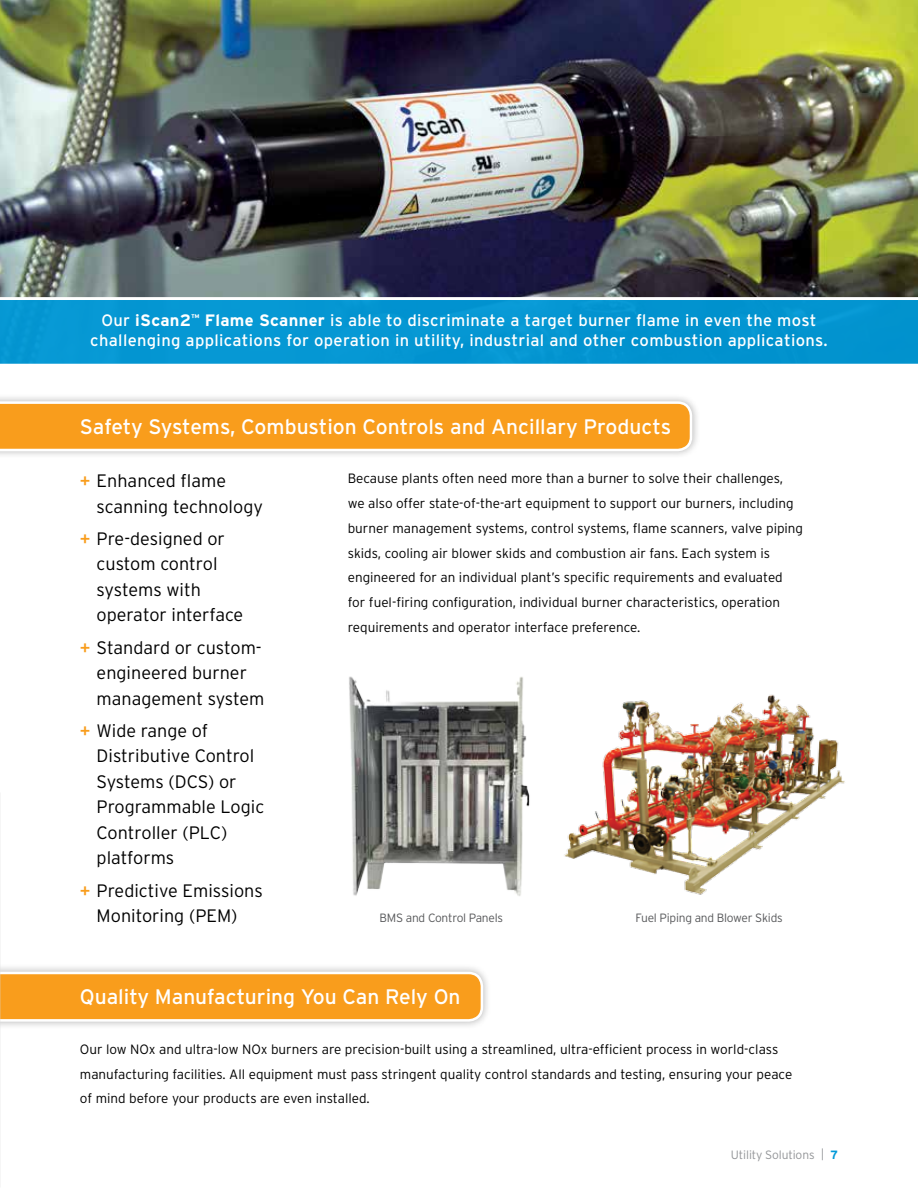
<style>
.page{position:relative;width:918px;height:1188px;background:#fff}
.page>*{position:absolute;margin:0;border:0;box-sizing:border-box;transform-origin:0 0}
.t1{font:21px "Interstate";color:#fff}
.t2{font:300 18px/25.5px "Interstate";color:#000}
.t3{font:16.5px/19.8px "Interstate";letter-spacing:.02em;color:#fff;text-align:center}
.t4{font:300 13.5px/24.8px "Interstate";color:#000}
.t5{font:300 12px "Interstate";letter-spacing:-.02em;color:#58595b}
.t6{font:300 12px "Interstate";letter-spacing:-.01em;color:#939598}
.s1{font-weight:700}
.s2{font-weight:400;color:#f99d1c}
.s3{font-weight:700;color:#0099d8}
</style>
<div class="page">
<div style="left:0;top:963px;width:491px;height:67px;background:#000;opacity:.3"></div>
<svg style="left:1px;top:972px;width:482px;height:50px;background:#f9a734"></svg>
<img style="left:0;top:793px;width:1px;height:395px">
<div style="left:0;top:393px;width:700px;height:67px;background:#000;opacity:.3"></div>
<svg style="left:0;top:401px;width:692px;height:50px;background:#f9a633"></svg>
<img style="left:349px;top:676px;width:181px;height:220px">
<img style="left:564px;top:694px;width:281px;height:201px">
<img style="left:0;top:0;width:918px;height:297px">
<div style="left:0;top:300px;width:918px;height:64px;background:#0099d8"></div>
<p class="t3" style="left:90px;top:311px;width:739px">Our <span class="s1">iScan2</span><sup>™</sup> <span class="s1">Flame Scanner</span> is able to discriminate a target burner flame in even the most challenging applications for operation in utility, industrial and other combustion applications.</p>
<h1 class="t1" style="left:80px;top:415px;width:593px">Safety Systems, Combustion Controls and Ancillary Products</h1>
<p class="t4" style="left:348px;top:466px;width:457px">Because plants often need more than a burner to solve their challenges, we also offer state-of-the-art equipment to support our burners, including burner management systems, control systems, flame scanners, valve piping skids, cooling air blower skids and combustion air fans. Each system is engineered for an individual plant’s specific requirements and evaluated for fuel-firing configuration, individual burner characteristics, operation requirements and operator interface preference.</p>
<h2 class="t2" style="left:97px;top:468px;width:168px;text-indent:-17px"><span class="s2">+</span> Enhanced flame scanning technology</h2>
<h2 class="t2" style="left:97px;top:526px;width:148px;text-indent:-17px"><span class="s2">+</span> Pre-designed or custom control systems with operator interface</h2>
<h2 class="t2" style="left:97px;top:634px;width:169px;text-indent:-17px"><span class="s2">+</span> Standard or custom&shy;engineered burner management system</h2>
<h2 class="t2" style="left:97px;top:718px;width:169px;text-indent:-17px"><span class="s2">+</span> Wide range of<br>Distributive Control<br>Systems (DCS) or<br>Programmable Logic<br>Controller (PLC) platforms</h2>
<h2 class="t2" style="left:80px;top:877px;width:184px;text-align:center"><span class="s2">+</span> Predictive Emissions<br>Monitoring (PEM)</h2>
<p class="t5" style="left:380px;top:911px;width:125px">BMS and Control Panels</p>
<p class="t5" style="left:636px;top:911px;width:149px">Fuel Piping and Blower Skids</p>
<h1 class="t1" style="left:80px;top:985px;width:382px">Quality Manufacturing You Can Rely On</h1>
<p class="t4" style="left:80px;top:1037px;width:714px">Our low NOx and ultra-low NOx burners are precision-built using a streamlined, ultra-efficient process in world-class manufacturing facilities. All equipment must pass stringent quality control standards and testing, ensuring your peace of mind before your products are even installed.</p>
<p class="t6" style="left:731px;top:1148px;width:109px">Utility Solutions | <span class="s3">7</span></p>
</div>
